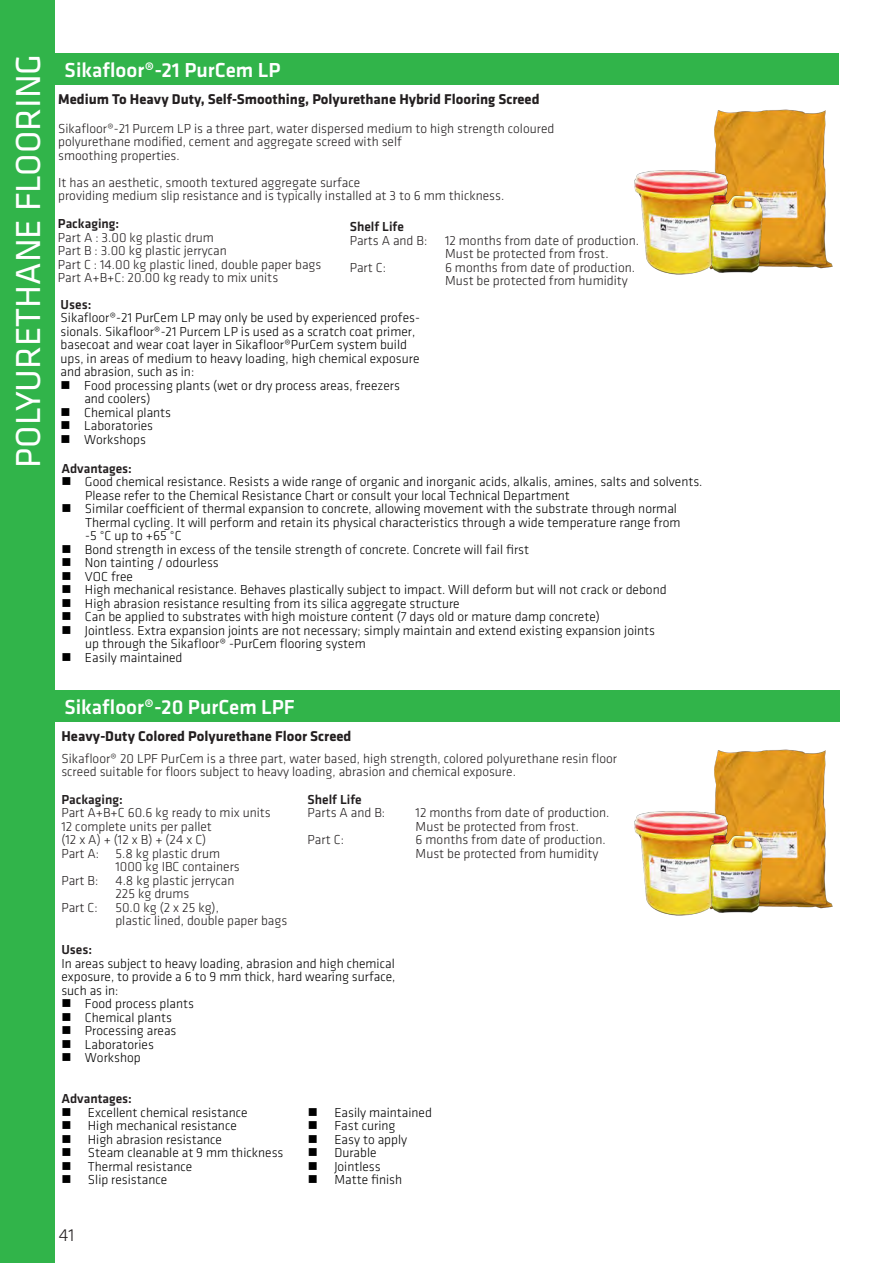
<style>
.page{position:relative;width:893px;height:1263px;background:#fff}
.page>*{position:absolute;margin:0;border:0;box-sizing:border-box;transform-origin:0 0}
.t1{font:36px "Klavika";color:#fff}
.SI_Klavica_HL2{font:500 21px "Klavika";color:#fff}
.t2{font:300 18px "Klavika";color:#231f20}
.t3{font:700 14.7px "Klavika";color:#231f20}
.t4{font:300 13.5px/13.5px "Klavika";color:#000}
.t5{font:300 13.5px/13.5px "Klavika";color:#231f20}
.t6{font:300 13.5px "Klavika";color:#231f20}
.t7{font:500 13.5px "Klavika";color:#231f20}
</style>
<div class="page">
<div style="left:0;top:0;width:54px;height:1263px;background:#31b44a"></div>
<div style="left:52px;top:54px;width:787px;height:31px;background:#31b44a"></div>
<div style="left:52px;top:690px;width:788px;height:31px;background:#31b44a"></div>
<img style="left:714px;top:109px;width:119px;height:160px">
<img style="left:634px;top:165px;width:100px;height:110px">
<img style="left:704px;top:190px;width:64px;height:85px">
<img style="left:714px;top:749px;width:119px;height:160px">
<img style="left:634px;top:805px;width:100px;height:111px">
<img style="left:704px;top:830px;width:64px;height:86px">
<p class="t1" style="left:5px;top:468px;width:415px;rotate:-90deg">POLYURETHANE FLOORING</p>
<p class="SI_Klavica_HL2" style="left:65px;top:56px;width:217px">Sikafloor®-21 PurCem LP</p>
<p class="t3" style="left:58px;top:88px;width:483px">Medium To Heavy Duty, Self-Smoothing, Polyurethane Hybrid Flooring Screed</p>
<p class="t5" style="left:58px;top:122px;width:498px">Sikafloor®-21 Purcem LP is a three part, water dispersed medium to high strength coloured</p>
<p class="t5" style="left:58px;top:135px;width:345px">polyurethane modified, cement and aggregate screed with self</p>
<p class="t5" style="left:58px;top:149px;width:123px">smoothing properties.</p>
<p class="t5" style="left:58px;top:176px;width:304px">It has an aesthetic, smooth textured aggregate surface</p>
<p class="t5" style="left:58px;top:189px;width:448px">providing medium slip resistance and is typically installed at 3 to 6 mm thickness.</p>
<p class="t7" style="left:58px;top:214px;width:63px">Packaging:</p>
<p class="t5" style="left:58px;top:231px;width:157px">Part A : 3.00 kg plastic drum</p>
<p class="t5" style="left:58px;top:244px;width:170px">Part B : 3.00 kg plastic jerrycan</p>
<p class="t5" style="left:58px;top:258px;width:265px">Part C : 14.00 kg plastic lined, double paper bags</p>
<p class="t5" style="left:58px;top:271px;width:222px">Part A+B+C: 20.00 kg ready to mix units</p>
<p class="t7" style="left:350px;top:217px;width:56px">Shelf Life</p>
<p class="t6" style="left:350px;top:232px;width:79px">Parts A and B:</p>
<p class="t6" style="left:445px;top:232px;width:195px">12 months from date of production.</p>
<p class="t6" style="left:445px;top:245px;width:165px">Must be protected from frost.</p>
<p class="t6" style="left:350px;top:259px;width:38px">Part C:</p>
<p class="t6" style="left:445px;top:259px;width:191px">6 months from date of production.</p>
<p class="t6" style="left:445px;top:272px;width:184px">Must be protected from humidity</p>
<p class="t7" style="left:61px;top:295px;width:32px">Uses:</p>
<p class="t4" style="left:61px;top:311px;width:361px">Sikafloor®-21 PurCem LP may only be used by experienced profes&shy;sionals. Sikafloor®-21 Purcem LP is used as a scratch coat primer, basecoat and wear coat layer in Sikafloor®PurCem system build ups, in areas of medium to heavy loading, high chemical exposure and abrasion, such as in:</p>
<p class="t4" style="left:61px;top:379px;width:341px">■ Food processing plants (wet or dry process areas, freezers</p>
<p class="t4" style="left:84px;top:392px;width:68px">and coolers)</p>
<p class="t4" style="left:61px;top:406px;width:112px">■ Chemical plants</p>
<p class="t4" style="left:61px;top:419px;width:94px">■ Laboratories</p>
<p class="t4" style="left:61px;top:433px;width:87px">■ Workshops</p>
<p class="t7" style="left:61px;top:459px;width:72px">Advantages:</p>
<p class="t4" style="left:61px;top:475px;width:643px">■ Good chemical resistance. Resists a wide range of organic and inorganic acids, alkalis, amines, salts and solvents.</p>
<p class="t4" style="left:85px;top:488px;width:486px">Please refer to the Chemical Resistance Chart or consult your local Technical Department</p>
<p class="t4" style="left:61px;top:502px;width:617px">■ Similar coefficient of thermal expansion to concrete, allowing movement with the substrate through normal</p>
<p class="t4" style="left:85px;top:515px;width:597px">Thermal cycling. It will perform and retain its physical characteristics through a wide temperature range from</p>
<p class="t4" style="left:85px;top:529px;width:98px">-5 °C up to +65 °C</p>
<p class="t4" style="left:61px;top:542px;width:469px">■ Bond strength in excess of the tensile strength of concrete. Concrete will fail first</p>
<p class="t4" style="left:61px;top:556px;width:159px">■ Non tainting / odourless</p>
<p class="t4" style="left:61px;top:569px;width:73px">■ VOC free</p>
<p class="t4" style="left:61px;top:583px;width:607px">■ High mechanical resistance. Behaves plastically subject to impact. Will deform but will not crack or debond</p>
<p class="t4" style="left:61px;top:596px;width:400px">■ High abrasion resistance resulting from its silica aggregate structure</p>
<p class="t4" style="left:61px;top:610px;width:540px">■ Can be applied to substrates with high moisture content (7 days old or mature damp concrete)</p>
<p class="t4" style="left:61px;top:623px;width:595px">■ Jointless. Extra expansion joints are not necessary; simply maintain and extend existing expansion joints</p>
<p class="t4" style="left:85px;top:637px;width:282px">up through the Sikafloor® -PurCem flooring system</p>
<p class="t4" style="left:61px;top:650px;width:123px">■ Easily maintained</p>
<p class="SI_Klavica_HL2" style="left:64px;top:692px;width:232px">Sikafloor®-20 PurCem LPF</p>
<p class="t5" style="left:61px;top:751px;width:557px">Sikafloor® 20 LPF PurCem is a three part, water based, high strength, colored polyurethane resin floor screed suitable for floors subject to heavy loading, abrasion and chemical exposure.</p>
<p class="t3" style="left:61px;top:725px;width:292px">Heavy-Duty Colored Polyurethane Floor Screed</p>
<p class="t7" style="left:61px;top:790px;width:63px">Packaging:</p>
<p class="t5" style="left:61px;top:806px;width:211px">Part A+B+C 60.6 kg ready to mix units</p>
<p class="t5" style="left:61px;top:819px;width:152px">12 complete units per pallet</p>
<p class="t5" style="left:61px;top:833px;width:146px">(12 x A) + (12 x B) + (24 x C)</p>
<p class="t5" style="left:61px;top:846px;width:160px">Part A: 5.8 kg plastic drum</p>
<p class="t5" style="left:115px;top:860px;width:126px">1000 kg IBC containers</p>
<p class="t5" style="left:61px;top:873px;width:38px">Part B:</p>
<p class="t5" style="left:115px;top:873px;width:120px">4.8 kg plastic jerrycan</p>
<p class="t5" style="left:115px;top:887px;width:76px">225 kg drums</p>
<p class="t5" style="left:61px;top:900px;width:38px">Part C:</p>
<p class="t5" style="left:115px;top:900px;width:105px">50.0 kg (2 x 25 kg),</p>
<p class="t5" style="left:115px;top:914px;width:173px">plastic lined, double paper bags</p>
<p class="t7" style="left:308px;top:790px;width:56px">Shelf Life</p>
<p class="t6" style="left:308px;top:804px;width:79px">Parts A and B:</p>
<p class="t6" style="left:416px;top:804px;width:195px">12 months from date of production.</p>
<p class="t6" style="left:416px;top:818px;width:165px">Must be protected from frost.</p>
<p class="t6" style="left:308px;top:831px;width:38px">Part C:</p>
<p class="t6" style="left:416px;top:831px;width:191px">6 months from date of production.</p>
<p class="t6" style="left:416px;top:845px;width:184px">Must be protected from humidity</p>
<p class="t7" style="left:61px;top:941px;width:32px">Uses:</p>
<p class="t4" style="left:61px;top:957px;width:336px;text-align:justify">In areas subject to heavy loading, abrasion and high chemical exposure, to provide a 6 to 9 mm thick, hard wearing surface, such as in:</p>
<p class="t4" style="left:61px;top:997px;width:134px">■ Food process plants</p>
<p class="t4" style="left:61px;top:1011px;width:112px">■ Chemical plants</p>
<p class="t4" style="left:61px;top:1024px;width:117px">■ Processing areas</p>
<p class="t4" style="left:61px;top:1038px;width:94px">■ Laboratories</p>
<p class="t4" style="left:61px;top:1051px;width:81px">■ Workshop</p>
<p class="t7" style="left:61px;top:1090px;width:72px">Advantages:</p>
<p class="t4" style="left:61px;top:1106px;width:188px">■ Excellent chemical resistance</p>
<p class="t4" style="left:61px;top:1119px;width:177px">■ High mechanical resistance</p>
<p class="t4" style="left:61px;top:1133px;width:162px">■ High abrasion resistance</p>
<p class="t4" style="left:61px;top:1146px;width:224px">■ Steam cleanable at 9 mm thickness</p>
<p class="t4" style="left:61px;top:1160px;width:132px">■ Thermal resistance</p>
<p class="t4" style="left:61px;top:1173px;width:107px">■ Slip resistance</p>
<h3 class="t2" style="left:59px;top:1226px;width:17px">41</h3>
<p class="t4" style="left:308px;top:1106px;width:126px">■ Easily maintained</p>
<p class="t4" style="left:308px;top:1119px;width:89px">■ Fast curing</p>
<p class="t4" style="left:308px;top:1133px;width:101px">■ Easy to apply</p>
<p class="t4" style="left:308px;top:1146px;width:70px">■ Durable</p>
<p class="t4" style="left:308px;top:1160px;width:74px">■ Jointless</p>
<p class="t4" style="left:308px;top:1173px;width:96px">■ Matte finish</p>
</div>
